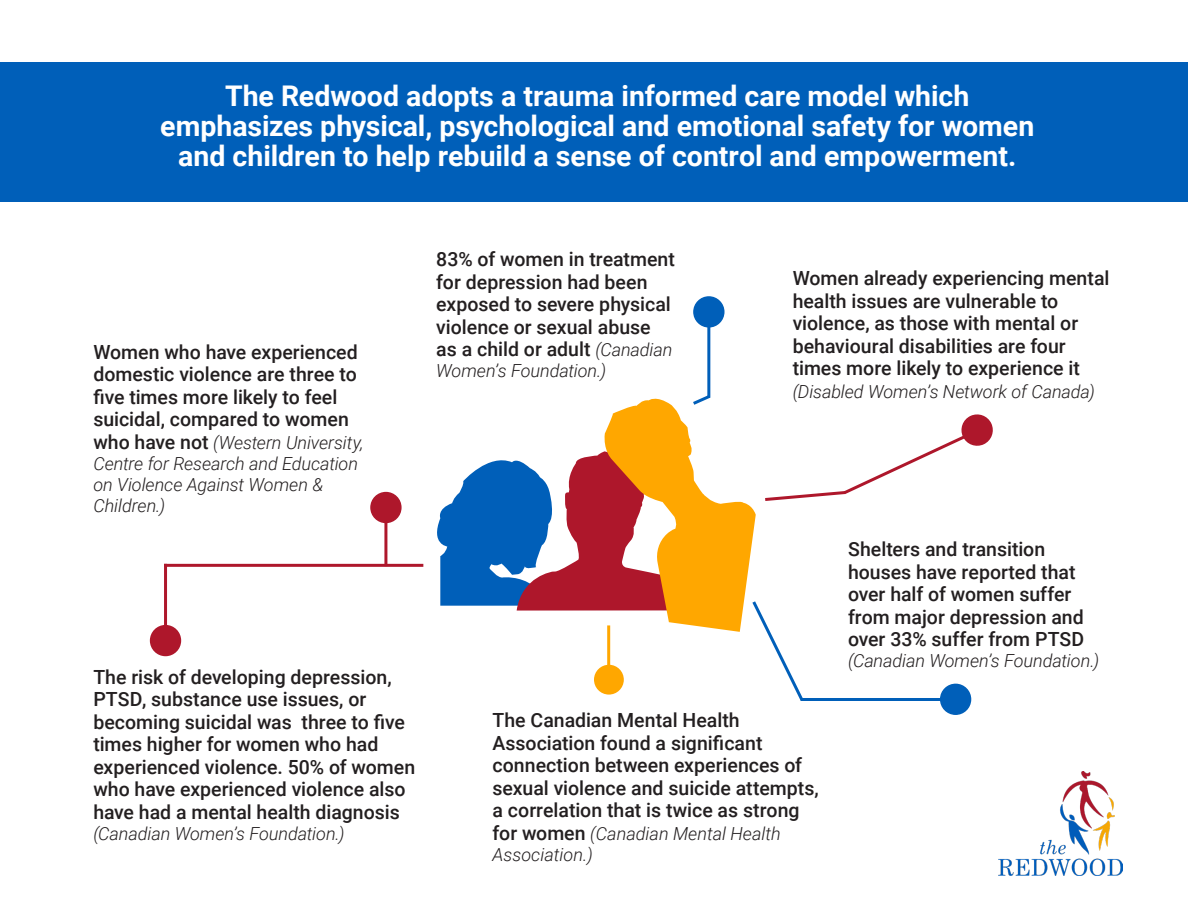
<style>
.page{position:relative;width:1188px;height:918px;background:#fff}
.page>*{position:absolute;margin:0;border:0;box-sizing:border-box;transform-origin:0 0}
.t1{font:700 28.5px/30px "Roboto";color:#fff;text-align:center}
.t2{font:500 19.5px/22.5px "Roboto";color:#231f20}
.t3{font:italic 300 18px/21px "Roboto";letter-spacing:-.005em;color:#231f20}
.s1{font-weight:500;font-style:normal;font-size:19.5px}
.s2{font-weight:300;font-style:italic;font-size:18px}
</style>
<div class="page">
<img style="left:999px;top:772px;width:123px;height:103px">
<div style="left:0;top:62px;width:1188px;height:140px;background:#005fb9"></div>
<div style="left:941px;top:684px;width:30px;height:30px;background:#005fb9;border-radius:50%"></div>
<div style="left:940px;top:683px;width:31px;height:32px;border:2px solid #005fb9;border-radius:50%"></div>
<div style="left:151px;top:626px;width:29px;height:29px;background:#ae172b;border-radius:50%"></div>
<div style="left:150px;top:625px;width:31px;height:31px;border:2px solid #ae172b;border-radius:50%"></div>
<hr style="left:164px;top:564px;width:259px;height:3px;background:#ae172b">
<hr style="left:164px;top:564px;width:3px;height:69px;background:#ae172b">
<div style="left:371px;top:493px;width:30px;height:29px;background:#ae172b;border-radius:50%"></div>
<div style="left:370px;top:492px;width:32px;height:31px;border:2px solid #ae172b;border-radius:50%"></div>
<hr style="left:384px;top:515px;width:3px;height:51px;background:#ae172b">
<hr style="left:707px;top:312px;width:3px;height:86px;background:#005fb9">
<div style="left:694px;top:297px;width:30px;height:30px;background:#005fb9;border-radius:50%"></div>
<div style="left:693px;top:296px;width:32px;height:32px;border:2px solid #005fb9;border-radius:50%"></div>
<svg style="left:437px;top:392px;width:556px;height:312px"></svg>
<p class="t1" style="left:160px;top:80px;width:876px">The Redwood adopts a trauma informed care model which emphasizes physical, psychological and emotional safety for women and children to help rebuild a sense of control and empowerment.</p>
<p class="t2" style="left:93px;top:340px;width:266px">Women who have experienced domestic violence are three to five times more likely to feel suicidal, compared to women</p>
<p class="t3" style="left:93px;top:431px;width:272px"><span class="s1">who have not</span> (Western University,<br>Centre for Research and Education on Violence Against Women &amp;<br>Children.)</p>
<p class="t2" style="left:93px;top:665px;width:323px">The risk of developing depression, PTSD, substance use issues, or becoming suicidal was three to five times higher for women who had experienced violence. 50% of women who have experienced violence also have had a mental health diagnosis</p>
<p class="t3" style="left:93px;top:822px;width:253px">(Canadian Women’s Foundation.)</p>
<p class="t2" style="left:436px;top:247px;width:240px">83% of women in treatment for depression had been exposed to severe physical violence or sexual abuse as a child or adult <span class="s2">(Canadian</span></p>
<p class="t3" style="left:436px;top:360px;width:171px">Women’s Foundation.)</p>
<p class="t2" style="left:793px;top:266px;width:318px">Women already experiencing mental health issues are vulnerable to violence, as those with mental or behavioural disabilities are four times more likely to experience it</p>
<p class="t3" style="left:793px;top:380px;width:304px">(Disabled Women’s Network of Canada)</p>
<p class="t2" style="left:848px;top:537px;width:238px">Shelters and transition houses have reported that over half of women suffer from major depression and over 33% suffer from PTSD</p>
<p class="t3" style="left:848px;top:650px;width:253px">(Canadian Women’s Foundation.)</p>
<p class="t2" style="left:493px;top:708px;width:328px">The Canadian Mental Health Association found a significant connection between experiences of sexual violence and suicide attempts, a correlation that is twice as strong</p>
<p class="t3" style="left:493px;top:822px;width:290px;line-height:21.6px"><span class="s1">for women</span> (Canadian Mental Health<br>Association.)</p>
</div>
